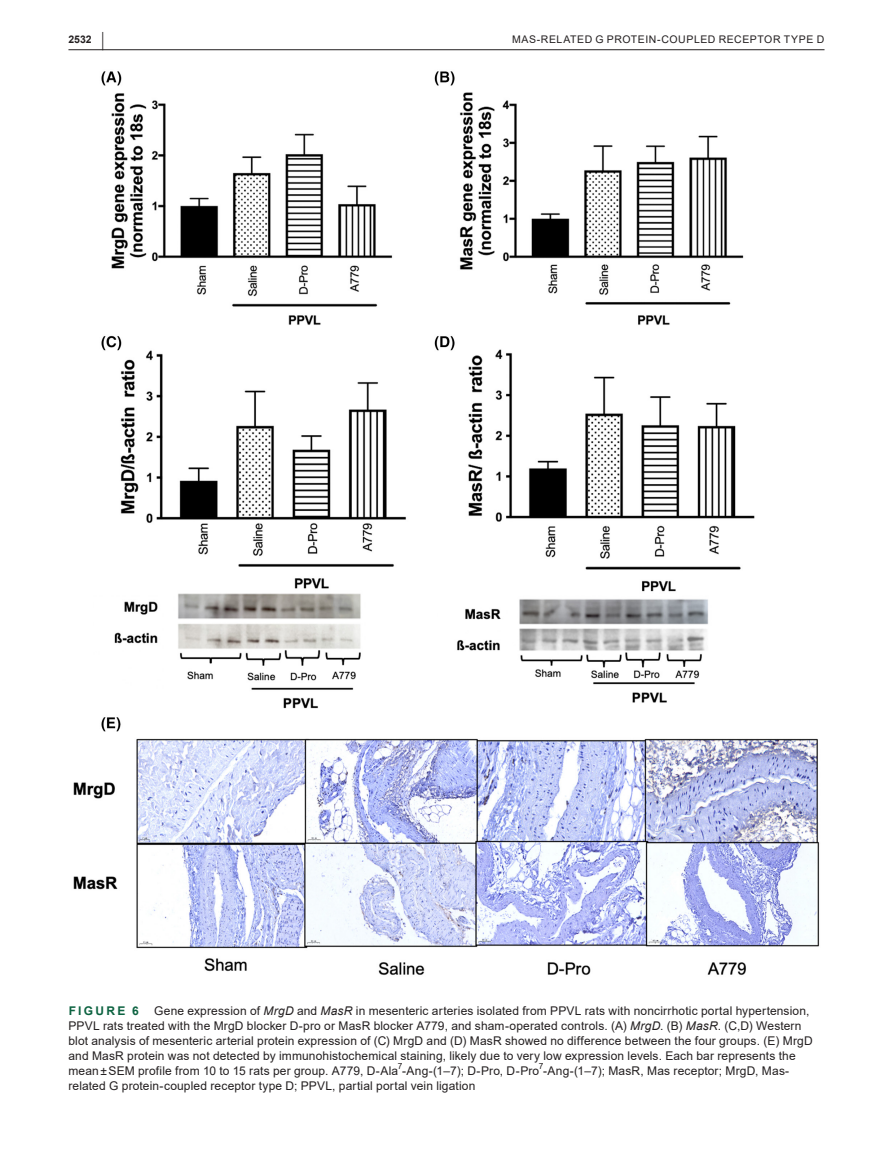
<style>
.page{position:relative;width:893px;height:1174px;background:#fff}
.page>*{position:absolute;margin:0;border:0;box-sizing:border-box;transform-origin:0 0}
.t1{font:12px/15px "Arial";letter-spacing:.01em;color:#231f20}
.t2{font:700 12px "Arial";letter-spacing:.19em;color:#0d6341}
.t3{font:10.5px "Arial";letter-spacing:.05em;color:#231f20}
.t4{font:700 10.5px "Arial";color:#231f20}
.s1{font-size:19.5px}
.s2{font-style:italic}
</style>
<div class="page">
<hr style="left:68px;top:49px;width:756px;height:1px;background:#231f20">
<img style="left:73px;top:71px;width:747px;height:904px">
<p class="t4" style="left:68px;top:32px;width:37px">2532 <span class="s1">|</span></p>
<p class="t3" style="left:512px;top:32px;width:314px">MAS-RELATED G PROTEIN-COUPLED RECEPTOR TYPE D</p>
<p class="t1" style="left:68px;top:1003px;width:746px;text-indent:86px">Gene expression of <span class="s2">MrgD</span> and <span class="s2">MasR</span> in mesenteric arteries isolated from PPVL rats with noncirrhotic portal hypertension, PPVL rats treated with the MrgD blocker D-pro or MasR blocker A779, and sham-operated controls. (A) <span class="s2">MrgD</span>. (B) <span class="s2">MasR</span>. (C,D) Western blot analysis of mesenteric arterial protein expression of (C) MrgD and (D) MasR showed no difference between the four groups. (E) MrgD and MasR protein was not detected by immunohistochemical staining, likely due to very low expression levels. Each bar represents the mean±SEM profile from 10 to 15 rats per group. A779, D-Ala<sup>7</sup>-Ang-(1–7); D-Pro, D-Pro<sup>7</sup>-Ang-(1–7); MasR, Mas receptor; MrgD, Mas&shy;related G protein-coupled receptor type D; PPVL, partial portal vein ligation</p>
<p class="t2" style="left:69px;top:1002px;width:72px">FIGURE 6</p>
</div>
